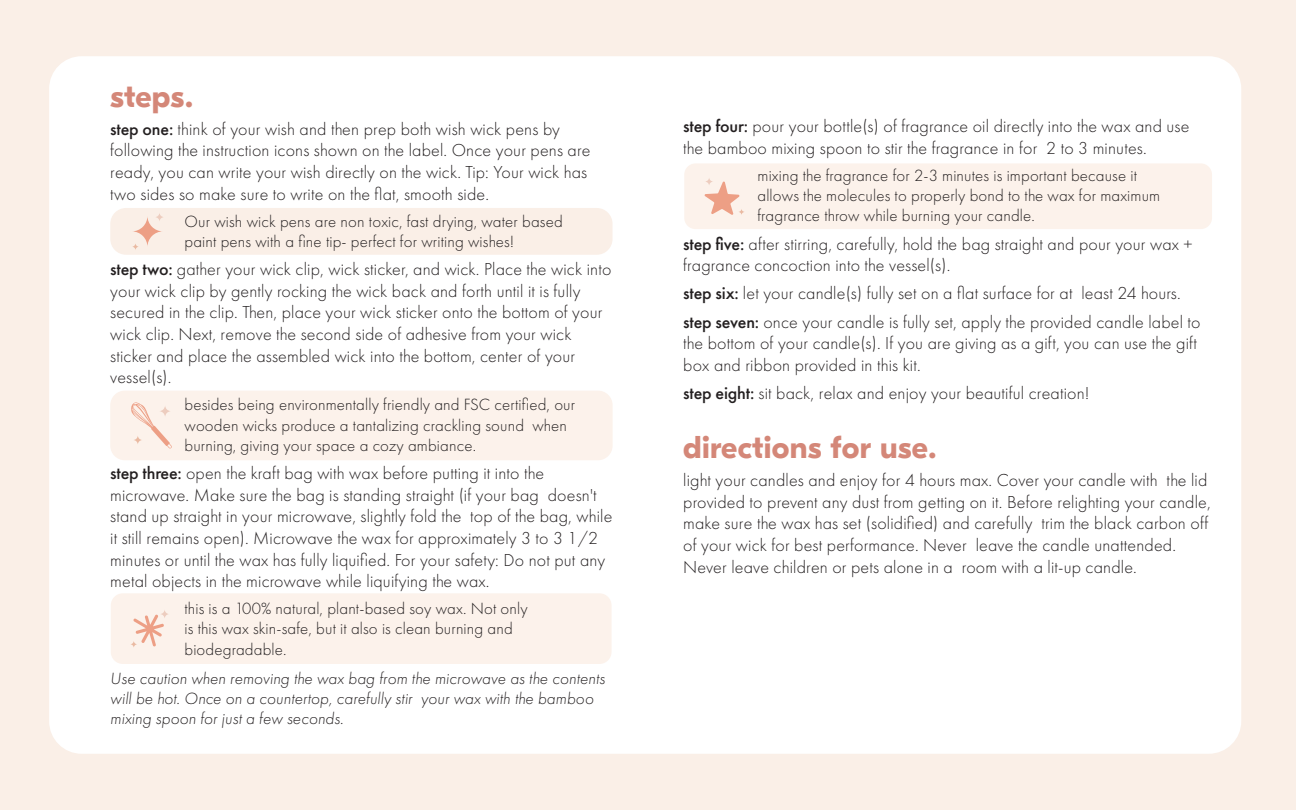
<style>
.page{position:relative;width:1296px;height:810px;background:#faefe7}
.page>*{position:absolute;margin:0;border:0;box-sizing:border-box;transform-origin:0 0}
.t1{font:700 31.5px "GT Eesti Display";letter-spacing:.01em;color:#d48778}
.t2{font:300 18px/21.6px "Futura PT";letter-spacing:.01em;color:#231f20}
.t3{font:300 16.88px/20.2px "Futura PT";letter-spacing:.01em;color:#231f20}
.t4{font:italic 300 16.88px/20.2px "Futura PT";letter-spacing:.01em;color:#231f20}
.s1{font-weight:500}
</style>
<div class="page">
<div style="left:49px;top:56px;width:1192px;height:698px;background:#fff;border-radius:32px"></div>
<div style="left:684px;top:163px;width:528px;height:66px;background:#fcf2eb;border-radius:11px"></div>
<svg style="left:705px;top:178px;width:39px;height:37px"></svg>
<div style="left:111px;top:593px;width:501px;height:71px;background:#fcf2eb;border-radius:12px"></div>
<svg style="left:131px;top:610px;width:37px;height:37px"></svg>
<div style="left:110px;top:208px;width:503px;height:47px;background:#faefe7;border-radius:16px"></div>
<svg style="left:132px;top:213px;width:31px;height:37px"></svg>
<div style="left:110px;top:391px;width:503px;height:69px;background:#fcf2eb;border-radius:15px"></div>
<svg style="left:131px;top:402px;width:41px;height:46px"></svg>
<h1 class="t1" style="left:110px;top:78px;width:83px">steps.</h1>
<p class="t2" style="left:110px;top:118px;width:482px"><span class="s1">step one:</span> think of your wish and then prep both wish wick pens by following the instruction icons shown on the label. Once your pens are ready, you can write your wish directly on the wick. Tip: Your wick has two sides so make sure to write on the flat, smooth side.</p>
<p class="t3" style="left:185px;top:211px;width:380px">Our wish wick pens are non toxic, fast drying, water based paint pens with a fine tip- perfect for writing wishes!</p>
<p class="t2" style="left:110px;top:259px;width:503px"><span class="s1">step two:</span> gather your wick clip, wick sticker, and wick. Place the wick into your wick clip by gently rocking the wick back and forth until it is fully secured in the clip. Then, place your wick sticker onto the bottom of your wick clip. Next, remove the second side of adhesive from your wick sticker and place the assembled wick into the bottom, center of your vessel(s).</p>
<p class="t3" style="left:185px;top:395px;width:392px">besides being environmentally friendly and FSC certified, our wooden wicks produce a tantalizing crackling sound when burning, giving your space a cozy ambiance.</p>
<p class="t2" style="left:110px;top:462px;width:504px"><span class="s1">step three:</span> open the kraft bag with wax before putting it into the microwave. Make sure the bag is standing straight (if your bag doesn't stand up straight in your microwave, slightly fold the top of the bag, while it still remains open). Microwave the wax for approximately 3 to 3 1/2 minutes or until the wax has fully liquified. For your safety: Do not put any metal objects in the microwave while liquifying the wax.</p>
<p class="t3" style="left:185px;top:599px;width:345px">this is a 100% natural, plant-based soy wax. Not only is this wax skin-safe, but it also is clean burning and biodegradable.</p>
<p class="t4" style="left:110px;top:668px;width:496px">Use caution when removing the wax bag from the microwave as the contents will be hot. Once on a countertop, carefully stir your wax with the bamboo mixing spoon for just a few seconds.</p>
<p class="t2" style="left:683px;top:115px;width:508px"><span class="s1">step four:</span> pour your bottle(s) of fragrance oil directly into the wax and use the bamboo mixing spoon to stir the fragrance in for 2 to 3 minutes.</p>
<p class="t3" style="left:758px;top:165px;width:404px">mixing the fragrance for 2-3 minutes is important because it allows the molecules to properly bond to the wax for maximum fragrance throw while burning your candle.</p>
<p class="t2" style="left:683px;top:233px;width:511px"><span class="s1">step five:</span> after stirring, carefully, hold the bag straight and pour your wax + fragrance concoction into the vessel(s).</p>
<p class="t2" style="left:683px;top:279px;width:519px;line-height:28.3px"><span class="s1">step six:</span> let your candle(s) fully set on a flat surface for at least 24 hours. <span class="s1">step seven:</span> once your candle is fully set, apply the provided candle label to</p>
<p class="t2" style="left:683px;top:333px;width:515px">the bottom of your candle(s). If you are giving as a gift, you can use the gift box and ribbon provided in this kit.</p>
<p class="t2" style="left:683px;top:383px;width:408px"><span class="s1">step eight:</span> sit back, relax and enjoy your beautiful creation!</p>
<h1 class="t1" style="left:683px;top:430px;width:254px">directions for use.</h1>
<p class="t2" style="left:683px;top:470px;width:529px">light your candles and enjoy for 4 hours max. Cover your candle with the lid provided to prevent any dust from getting on it. Before relighting your candle, make sure the wax has set (solidified) and carefully trim the black carbon off of your wick for best performance. Never leave the candle unattended.<br>Never leave children or pets alone in a room with a lit-up candle.</p>
</div>
